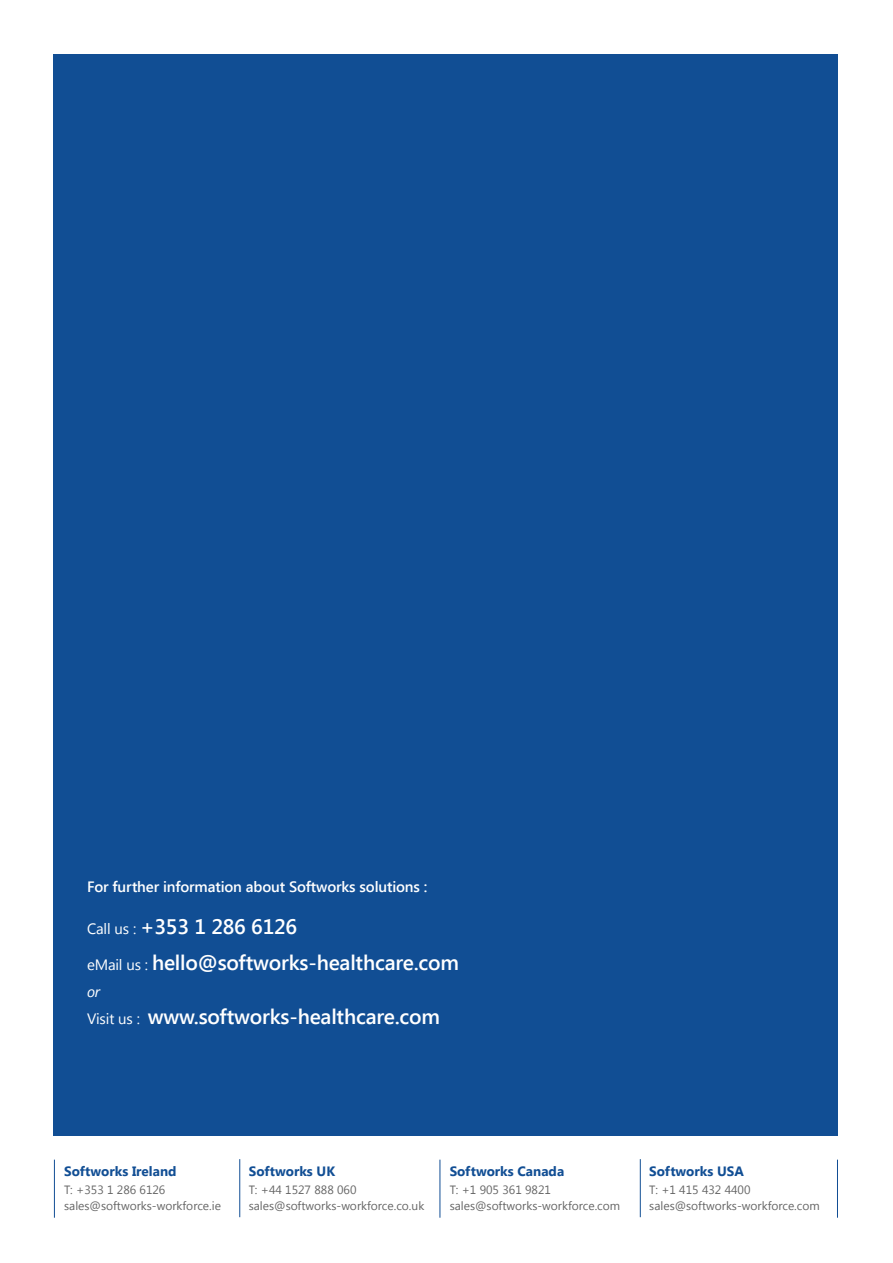
<style>
.page{position:relative;width:893px;height:1263px;background:#fff}
.page>*{position:absolute;margin:0;border:0;box-sizing:border-box;transform-origin:0 0}
.t1{font:600 21px "Segoe UI";letter-spacing:-.01em;color:#fff}
.t2{font:600 15px "Segoe UI";letter-spacing:-.01em;color:#fff}
.t3{font:italic 15px "Segoe UI";color:#fff}
.t4{font:700 13.5px "Segoe UI";color:#114e94}
.t5{font:12px "Segoe UI";color:#666}
.s1{font-weight:400;font-size:15px}
</style>
<div class="page">
<div style="left:53px;top:54px;width:785px;height:1081px;background:#114e94"></div>
<hr style="left:54px;top:1160px;width:1px;height:58px;background:#114e94">
<hr style="left:239px;top:1159px;width:1px;height:58px;background:#114e94">
<hr style="left:440px;top:1160px;width:1px;height:58px;background:#114e94">
<hr style="left:640px;top:1159px;width:1px;height:58px;background:#114e94">
<hr style="left:837px;top:1160px;width:1px;height:58px;background:#114e94">
<p class="t2" style="left:87px;top:876px;width:342px">For further information about Softworks solutions :</p>
<p class="t1" style="left:87px;top:912px;width:212px"><span class="s1">Call us :</span> +353 1 286 6126</p>
<p class="t1" style="left:87px;top:948px;width:374px"><span class="s1">eMail us :</span> hello@softworks-healthcare.com</p>
<p class="t3" style="left:87px;top:981px;width:15px">or</p>
<p class="t1" style="left:87px;top:1002px;width:355px"><span class="s1">Visit us :</span> www.softworks-healthcare.com</p>
<p class="t4" style="left:64px;top:1161px;width:114px">Softworks Ireland</p>
<p class="t5" style="left:64px;top:1181px;width:103px">T: +353 1 286 6126</p>
<p class="t5" style="left:64px;top:1197px;width:158px">sales@softworks-workforce.ie</p>
<p class="t4" style="left:249px;top:1161px;width:88px">Softworks UK</p>
<p class="t5" style="left:249px;top:1181px;width:109px">T: +44 1527 888 060</p>
<p class="t5" style="left:249px;top:1197px;width:177px">sales@softworks-workforce.co.uk</p>
<p class="t4" style="left:450px;top:1161px;width:116px">Softworks Canada</p>
<p class="t5" style="left:450px;top:1181px;width:103px">T: +1 905 361 9821</p>
<p class="t5" style="left:450px;top:1197px;width:172px">sales@softworks-workforce.com</p>
<p class="t4" style="left:649px;top:1161px;width:96px">Softworks USA</p>
<p class="t5" style="left:649px;top:1181px;width:103px">T: +1 415 432 4400</p>
<p class="t5" style="left:649px;top:1197px;width:172px">sales@softworks-workforce.com</p>
</div>
